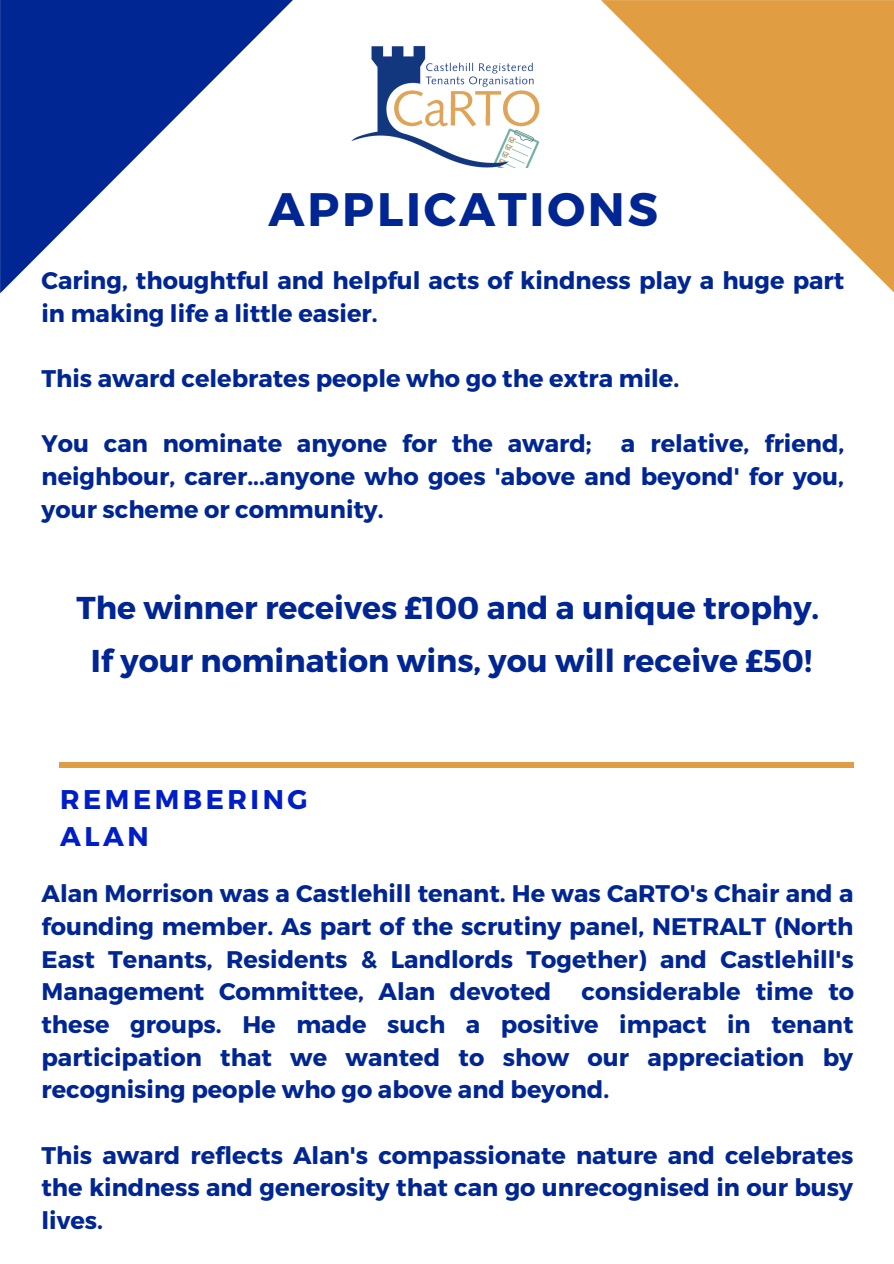
<style>
.page{position:relative;width:894px;height:1264px;background:#fff}
.page>*{position:absolute;margin:0;border:0;box-sizing:border-box;transform-origin:0 0}
.t1{font:700 46.95px "Montserrat";letter-spacing:.06em;color:#002694}
.t2{font:700 31.5px "Montserrat";color:#002694}
.t3{font:700 27px/37.2px "Montserrat";letter-spacing:.13em;color:#001ec7}
.t4{font:700 24px/32.7px "Montserrat";color:#002694;text-align:justify}
</style>
<div class="page">
<div style="left:59px;top:762px;width:794px;height:5px;background:#e19d42"></div>
<img style="left:351px;top:46px;width:189px;height:122px">
<svg style="left:0;top:0;width:293px;height:293px"></svg>
<svg style="left:601px;top:0;width:292px;height:292px"></svg>
<p class="t1" style="left:268px;top:179px;width:391px">APPLICATIONS</p>
<p class="t4" style="left:41px;top:263px;width:804px">Caring, thoughtful and helpful acts of kindness play a huge part in making life a little easier.</p>
<p class="t4" style="left:41px;top:361px;width:639px">This award celebrates people who go the extra mile.</p>
<p class="t4" style="left:41px;top:426px;width:804px">You can nominate anyone for the award; a relative, friend, neighbour, carer...anyone who goes 'above and beyond' for you, your scheme or community.</p>
<p class="t2" style="left:76px;top:587px;width:744px">The winner receives £100 and a unique trophy.</p>
<p class="t2" style="left:91px;top:640px;width:722px">If your nomination wins, you will receive £50!</p>
<p class="t3" style="left:60px;top:779px;width:249px">REMEMBERING<br>ALAN</p>
<p class="t4" style="left:41px;top:876px;width:813px">Alan Morrison was a Castlehill tenant. He was CaRTO's Chair and a founding member. As part of the scrutiny panel, NETRALT (North East Tenants, Residents &amp; Landlords Together) and Castlehill's Management Committee, Alan devoted</p>
<p class="t4" style="left:41px;top:974px;width:813px;text-indent:540px">considerable time to these groups. He made such a positive impact in tenant participation that we wanted to show our appreciation by recognising people who go above and beyond.</p>
<p class="t4" style="left:41px;top:1137px;width:813px">This award reflects Alan's compassionate nature and celebrates the kindness and generosity that can go unrecognised in our busy lives.</p>
</div>
